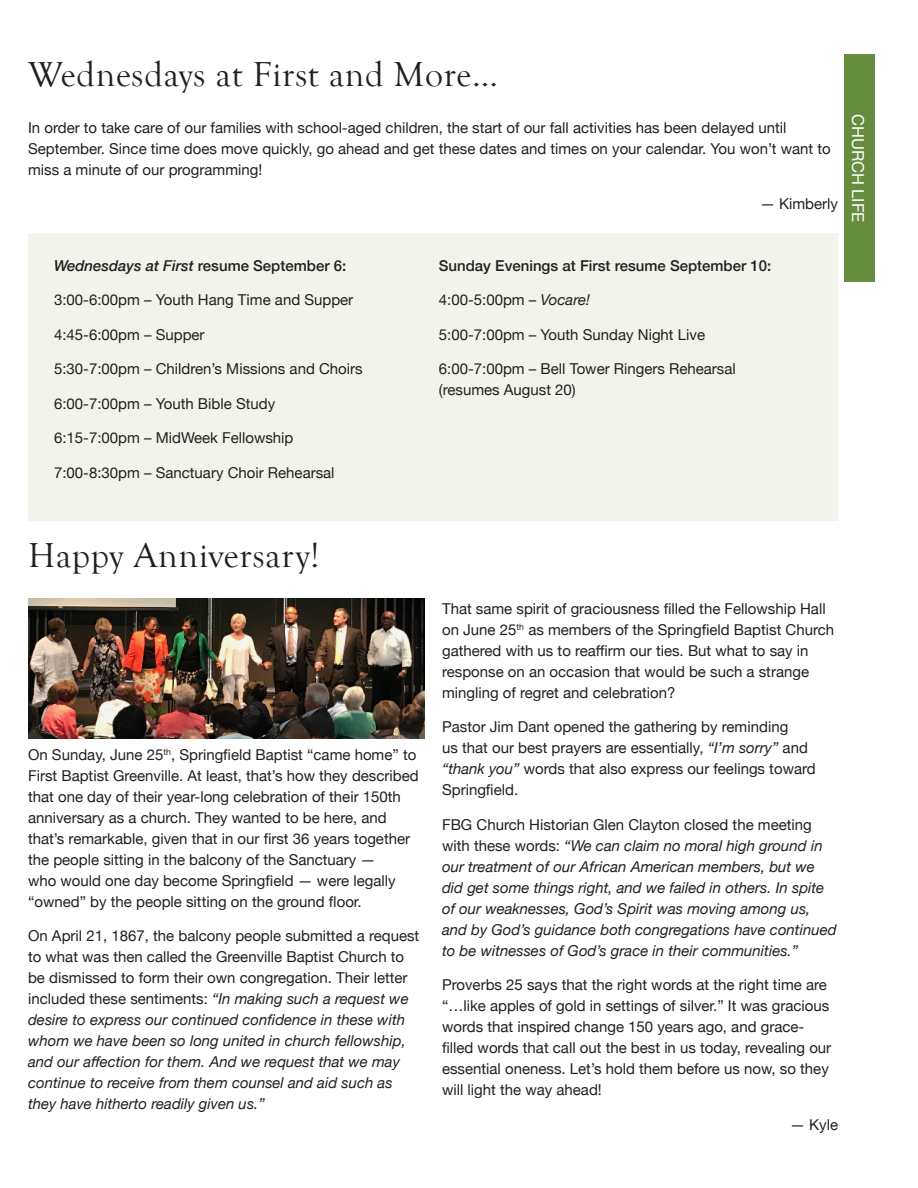
<style>
.page{position:relative;width:918px;height:1188px;background:#fff}
.page>*{position:absolute;margin:0;border:0;box-sizing:border-box;transform-origin:0 0}
.Article_Title{font:35.7px "Goudy Old Style T";letter-spacing:.02em;color:#231f20}
.acts_of_kindness__et{font:16.5px "Helvetica Neue";color:#fff}
.t1{font:15px/21px "Helvetica Neue";color:#231f20}
.t2{font:italic 15px/21px "Helvetica Neue";color:#231f20}
.t3{font:500 15px "Helvetica Neue";color:#231f20}
.t4{font:italic 500 15px "Helvetica Neue";color:#231f20}
.s1{font-style:normal}
.s2{font-style:italic}
</style>
<div class="page">
<div style="left:846px;top:54px;width:29px;height:228px;background:#658d3d"></div>
<div style="left:28px;top:233px;width:810px;height:288px;background:#f2f4ec"></div>
<div style="left:844px;top:54px;width:30px;height:228px;background:#658d3d"></div>
<img style="left:28px;top:598px;width:396px;height:141px">
<p class="Article_Title" style="left:28px;top:55px;width:472px">Wednesdays at First and More…</p>
<p class="t1" style="left:28px;top:118px;width:804px">In order to take care of our families with school-aged children, the start of our fall activities has been delayed until<br>September. Since time does move quickly, go ahead and get these dates and times on your calendar. You won’t want to miss a minute of our programming!</p>
<p class="t1" style="left:760px;top:194px;width:80px">— Kimberly</p>
<p class="acts_of_kindness__et" style="left:870px;top:114px;width:110px;rotate:90deg">CHURCH LIFE</p>
<p class="t4" style="left:54px;top:253px;width:294px">Wednesdays at First <span class="s1">resume September 6:</span></p>
<p class="t1" style="left:54px;top:290px;width:301px">3:00-6:00pm – Youth Hang Time and Supper</p>
<p class="t1" style="left:54px;top:325px;width:152px">4:45-6:00pm – Supper</p>
<p class="t1" style="left:54px;top:359px;width:310px">5:30-7:00pm – Children’s Missions and Choirs</p>
<p class="t1" style="left:54px;top:394px;width:223px">6:00-7:00pm – Youth Bible Study</p>
<p class="t1" style="left:54px;top:428px;width:241px">6:15-7:00pm – MidWeek Fellowship</p>
<p class="t1" style="left:54px;top:463px;width:282px">7:00-8:30pm – Sanctuary Choir Rehearsal</p>
<p class="t3" style="left:439px;top:254px;width:334px">Sunday Evenings at First resume September 10:</p>
<p class="t1" style="left:439px;top:290px;width:153px">4:00-5:00pm – <span class="s2">Vocare!</span></p>
<p class="t1" style="left:439px;top:325px;width:268px">5:00-7:00pm – Youth Sunday Night Live</p>
<p class="t1" style="left:439px;top:359px;width:298px">6:00-7:00pm – Bell Tower Ringers Rehearsal (resumes August 20)</p>
<p class="Article_Title" style="left:28px;top:536px;width:293px">Happy Anniversary!</p>
<p class="t1" style="left:28px;top:745px;width:392px">On Sunday, June 25<sup>th</sup>, Springfield Baptist “came home” to First Baptist Greenville. At least, that’s how they described that one day of their year-long celebration of their 150th anniversary as a church. They wanted to be here, and that’s remarkable, given that in our first 36 years together the people sitting in the balcony of the Sanctuary —<br>who would one day become Springfield — were legally “owned” by the people sitting on the ground floor.</p>
<p class="t2" style="left:28px;top:926px;width:393px"><span class="s1">On April 21, 1867, the balcony people submitted a request to what was then called the Greenville Baptist Church to be dismissed to form their own congregation. Their letter included these sentiments:</span> “In making such a request we desire to express our continued confidence in these with whom we have been so long united in church fellowship, and our affection for them. And we request that we may continue to receive from them counsel and aid such as they have hitherto readily given us.”</p>
<p class="t1" style="left:442px;top:599px;width:394px">That same spirit of graciousness filled the Fellowship Hall on June 25<sup>th</sup> as members of the Springfield Baptist Church gathered with us to reaffirm our ties. But what to say in response on an occasion that would be such a strange mingling of regret and celebration?</p>
<p class="t1" style="left:442px;top:717px;width:375px">Pastor Jim Dant opened the gathering by reminding<br>us that our best prayers are essentially, <span class="s2">“I’m sorry”</span> and <span class="s2">“thank you”</span> words that also express our feelings toward Springfield.</p>
<p class="t2" style="left:442px;top:815px;width:396px"><span class="s1">FBG Church Historian Glen Clayton closed the meeting with these words:</span> “We can claim no moral high ground in our treatment of our African American members, but we did get some things right, and we failed in others. In spite of our weaknesses, God’s Spirit was moving among us, and by God’s guidance both congregations have continued to be witnesses of God’s grace in their communities.”</p>
<p class="t1" style="left:442px;top:975px;width:391px">Proverbs 25 says that the right words at the right time are “…like apples of gold in settings of silver.” It was gracious words that inspired change 150 years ago, and grace&shy;filled words that call out the best in us today, revealing our essential oneness. Let’s hold them before us now, so they will light the way ahead!</p>
<p class="t1" style="left:790px;top:1115px;width:50px">— Kyle</p>
</div>
